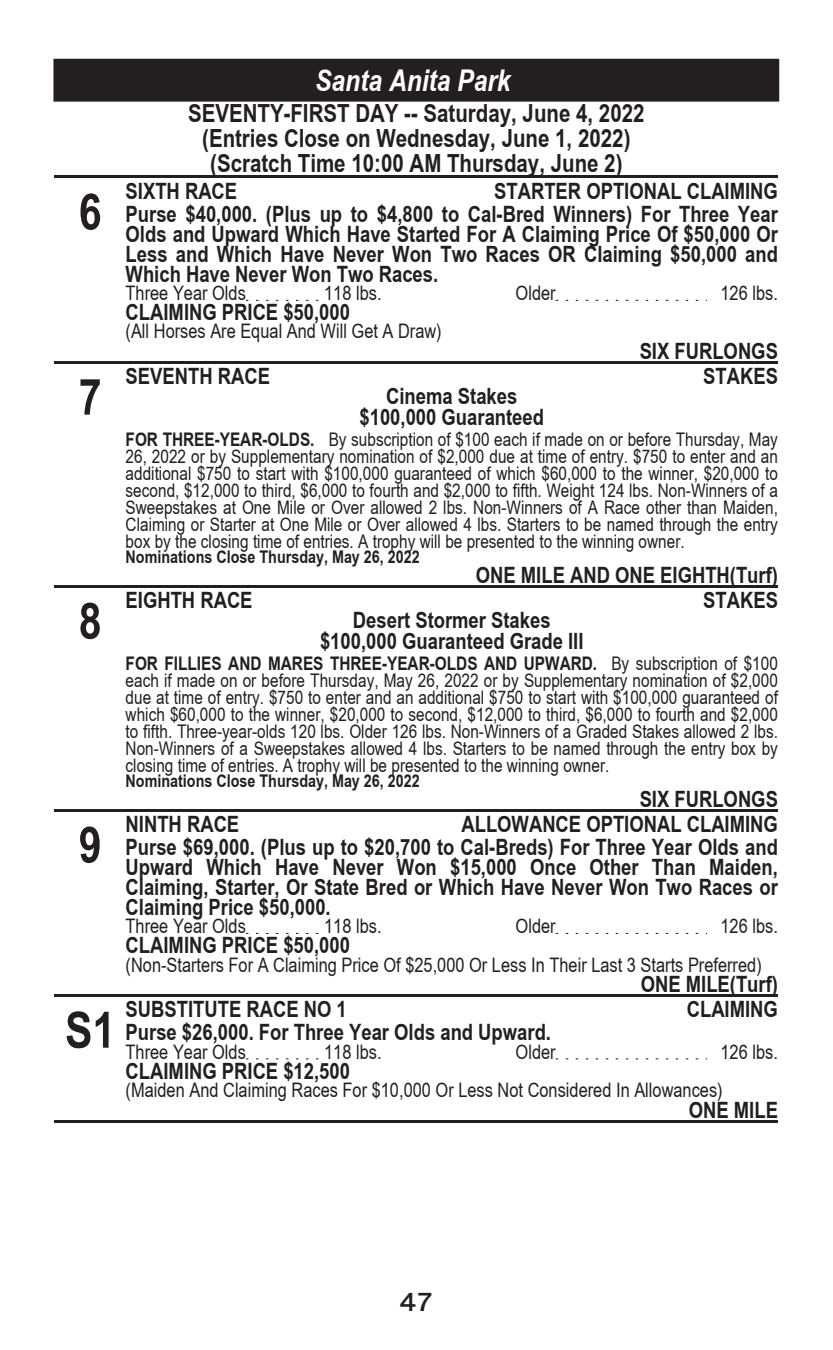
<style>
.page{position:relative;width:833px;height:1350px;background:#fff}
.page>*{position:absolute;margin:0;border:0;box-sizing:border-box;transform-origin:0 0}
.t1{font:700 50px "Arial Narrow";color:#231f20}
.t2{font:italic 700 30px "Arial Narrow";color:#fff}
.t3{font:700 25px/25px "Arial Narrow";color:#231f20;text-align:center}
.t4{font:500 25px "Suisse Intl";color:#231f20}
.t5{font:700 22.5px/20px "Arial Narrow";color:#231f20;text-align:right}
.t6{font:20px "Arial Narrow";color:#231f20}
.t7{font:18.75px/17px "Arial Narrow";color:#231f20;text-align:justify}
.t8{font:700 17.5px "Arial Narrow";color:#231f20}
.s1{font-weight:700}
</style>
<div class="page">
<div style="left:55px;top:60px;width:723px;height:40px;background:#231f20"></div>
<div style="left:53px;top:59px;width:726px;height:43px;border:2px solid #231f20"></div>
<hr style="left:55px;top:175px;width:723px;height:3px;background:#231f20">
<hr style="left:55px;top:362px;width:723px;height:2px;background:#231f20">
<svg style="left:246px;top:300px;width:73px;height:1px"></svg>
<svg style="left:555px;top:300px;width:152px;height:1px"></svg>
<hr style="left:55px;top:586px;width:723px;height:2px;background:#231f20">
<hr style="left:55px;top:809px;width:723px;height:3px;background:#231f20">
<hr style="left:55px;top:995px;width:723px;height:2px;background:#231f20">
<svg style="left:246px;top:933px;width:73px;height:1px"></svg>
<svg style="left:555px;top:933px;width:152px;height:1px"></svg>
<hr style="left:55px;top:1120px;width:723px;height:3px;background:#231f20">
<svg style="left:246px;top:1058px;width:73px;height:1px"></svg>
<svg style="left:555px;top:1058px;width:152px;height:1px"></svg>
<h1 class="t1" style="left:79px;top:174px;width:24px">6</h1>
<h1 class="t1" style="left:79px;top:359px;width:24px">7</h1>
<h1 class="t1" style="left:79px;top:583px;width:24px">8</h1>
<h1 class="t1" style="left:79px;top:807px;width:24px">9</h1>
<h1 class="t1" style="left:65px;top:992px;width:52px">S1</h1>
<h2 class="t2" style="left:315px;top:58px;width:197px">Santa Anita Park</h2>
<h3 class="t3" style="left:188px;top:99px;width:458px">SEVENTY-FIRST DAY -- Saturday, June 4, 2022 (Entries Close on Wednesday, June 1, 2022) (Scratch Time 10:00 AM Thursday, June 2)</h3>
<p class="t5" style="left:126px;top:178px;width:653px;line-height:23.2px">STARTER OPTIONAL CLAIMING<br>Purse $40,000. (Plus up to $4,800 to Cal-Bred Winners) For Three Year</p>
<p class="t5" style="left:126px;top:223px;width:653px;text-align:justify">Olds and Upward Which Have Started For A Claiming Price Of $50,000 Or Less and Which Have Never Won Two Races OR Claiming $50,000 and Which Have Never Won Two Races.</p>
<p class="t6" style="left:126px;top:279px;width:122px">Three Year Olds</p>
<p class="t6" style="left:324px;top:279px;width:59px">118 lbs.</p>
<p class="t6" style="left:515px;top:279px;width:42px">Older</p>
<p class="t6" style="left:720px;top:279px;width:59px">126 lbs.</p>
<p class="t5" style="left:126px;top:301px;width:226px">CLAIMING PRICE $50,000</p>
<p class="t6" style="left:126px;top:317px;width:317px">(All Horses Are Equal And Will Get A Draw)</p>
<p class="t5" style="left:639px;top:340px;width:140px">SIX FURLONGS</p>
<p class="t5" style="left:126px;top:180px;width:113px">SIXTH RACE</p>
<p class="t5" style="left:126px;top:365px;width:146px">SEVENTH RACE</p>
<p class="t5" style="left:703px;top:365px;width:76px">STAKES</p>
<p class="t5" style="left:359px;top:385px;width:186px;line-height:21px;text-align:center">Cinema Stakes $100,000 Guaranteed</p>
<p class="t7" style="left:126px;top:431px;width:653px"><span class="s1">FOR THREE-YEAR-OLDS.</span> By subscription of $100 each if made on or before Thursday, May 26, 2022 or by Supplementary nomination of $2,000 due at time of entry. $750 to enter and an additional $750 to start with $100,000 guaranteed of which $60,000 to the winner, $20,000 to second, $12,000 to third, $6,000 to fourth and $2,000 to fifth. Weight 124 lbs. Non-Winners of a Sweepstakes at One Mile or Over allowed 2 lbs. Non-Winners of A Race other than Maiden, Claiming or Starter at One Mile or Over allowed 4 lbs. Starters to be named through the entry box by the closing time of entries. A trophy will be presented to the winning owner.</p>
<p class="t8" style="left:126px;top:544px;width:296px">Nominations Close Thursday, May 26, 2022</p>
<p class="t5" style="left:476px;top:564px;width:303px">ONE MILE AND ONE EIGHTH(Turf)</p>
<p class="t5" style="left:126px;top:589px;width:128px">EIGHTH RACE</p>
<p class="t5" style="left:703px;top:589px;width:76px">STAKES</p>
<p class="t5" style="left:320px;top:609px;width:265px;line-height:21px;text-align:center">Desert Stormer Stakes $100,000 Guaranteed Grade III</p>
<p class="t7" style="left:126px;top:655px;width:653px"><span class="s1">FOR FILLIES AND MARES THREE-YEAR-OLDS AND UPWARD.</span> By subscription of $100 each if made on or before Thursday, May 26, 2022 or by Supplementary nomination of $2,000 due at time of entry. $750 to enter and an additional $750 to start with $100,000 guaranteed of which $60,000 to the winner, $20,000 to second, $12,000 to third, $6,000 to fourth and $2,000 to fifth. Three-year-olds 120 lbs. Older 126 lbs. Non-Winners of a Graded Stakes allowed 2 lbs.<br>Non-Winners of a Sweepstakes allowed 4 lbs. Starters to be named through the entry box by closing time of entries. A trophy will be presented to the winning owner.</p>
<p class="t8" style="left:126px;top:768px;width:296px">Nominations Close Thursday, May 26, 2022</p>
<p class="t5" style="left:639px;top:788px;width:140px">SIX FURLONGS</p>
<p class="t5" style="left:126px;top:811px;width:653px;line-height:23.2px">ALLOWANCE OPTIONAL CLAIMING<br>Purse $69,000. (Plus up to $20,700 to Cal-Breds) For Three Year Olds and</p>
<p class="t5" style="left:126px;top:856px;width:653px;text-align:justify">Upward Which Have Never Won $15,000 Once Other Than Maiden, Claiming, Starter, Or State Bred or Which Have Never Won Two Races or Claiming Price $50,000.</p>
<p class="t6" style="left:126px;top:912px;width:122px">Three Year Olds</p>
<p class="t6" style="left:324px;top:912px;width:59px">118 lbs.</p>
<p class="t6" style="left:515px;top:912px;width:42px">Older</p>
<p class="t6" style="left:720px;top:912px;width:59px">126 lbs.</p>
<p class="t5" style="left:126px;top:934px;width:226px">CLAIMING PRICE $50,000</p>
<p class="t6" style="left:126px;top:950px;width:637px">(Non-Starters For A Claiming Price Of $25,000 Or Less In Their Last 3 Starts Preferred)</p>
<p class="t5" style="left:640px;top:973px;width:139px">ONE MILE(Turf)</p>
<p class="t5" style="left:126px;top:813px;width:115px">NINTH RACE</p>
<p class="t5" style="left:126px;top:998px;width:223px">SUBSTITUTE RACE NO 1</p>
<p class="t5" style="left:686px;top:998px;width:93px">CLAIMING</p>
<p class="t5" style="left:126px;top:1021px;width:427px">Purse $26,000. For Three Year Olds and Upward.</p>
<p class="t6" style="left:126px;top:1037px;width:122px">Three Year Olds</p>
<p class="t6" style="left:324px;top:1037px;width:59px">118 lbs.</p>
<p class="t6" style="left:515px;top:1037px;width:42px">Older</p>
<p class="t6" style="left:720px;top:1037px;width:59px">126 lbs.</p>
<p class="t5" style="left:126px;top:1060px;width:226px">CLAIMING PRICE $12,500</p>
<p class="t6" style="left:126px;top:1075px;width:598px">(Maiden And Claiming Races For $10,000 Or Less Not Considered In Allowances)</p>
<p class="t5" style="left:688px;top:1099px;width:91px">ONE MILE</p>
<h3 class="t4" style="left:399px;top:1288px;width:35px">47</h3>
</div>
